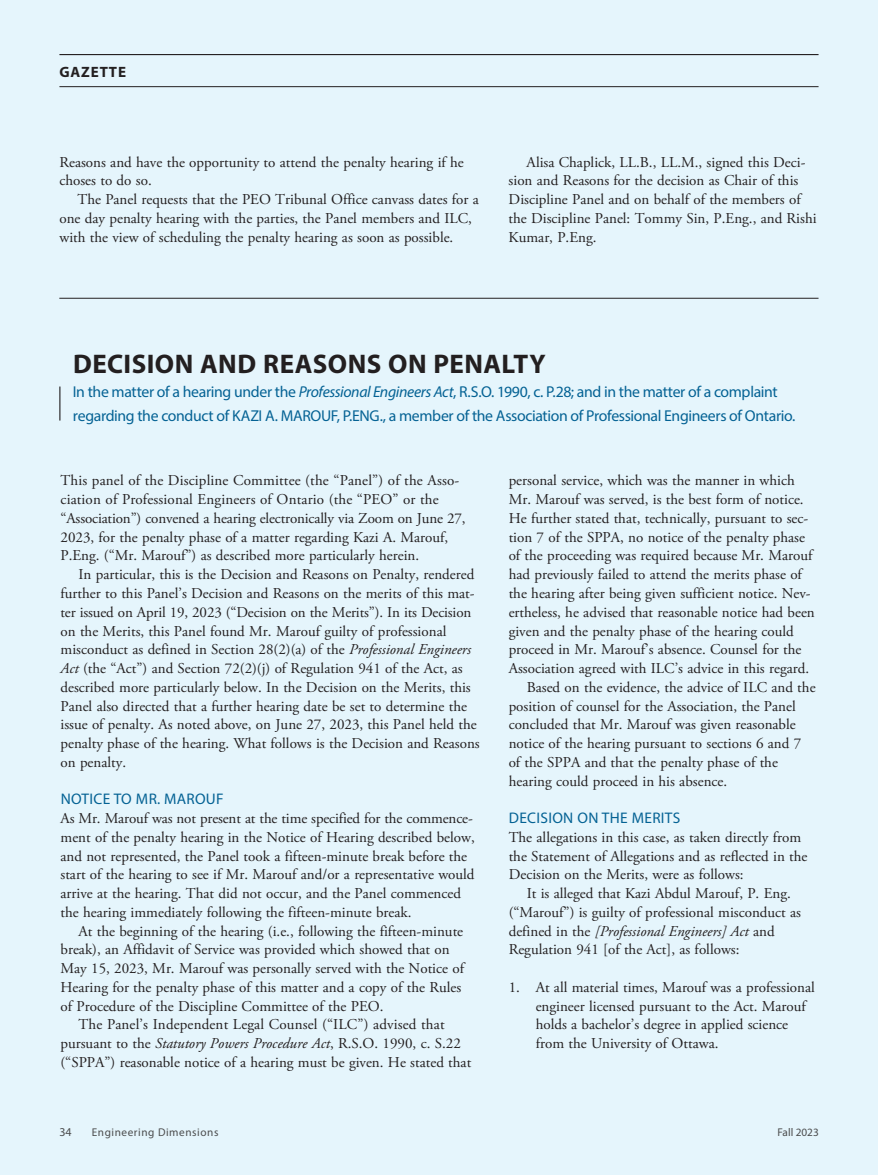
<style>
.page{position:relative;width:878px;height:1175px;background:#fff}
.page>*{position:absolute;margin:0;border:0;box-sizing:border-box;transform-origin:0 0}
.Head_2022{font:700 27px "Myriad Pro";letter-spacing:.015em;color:#231f20}
.Gazette_Deck_2022{font:15.75px/24px "Myriad Pro";letter-spacing:-.025em;color:#046294}
.Gazette_Subhead__1_2023{font:15.3px "Myriad Pro";letter-spacing:.02em;color:#046294}
.Body_Gar{font:15px/18.8px "Adobe Garamond Pro";color:#231f20}
.Body_Gar_No_Indent{font:15px/18.8px "Adobe Garamond Pro";color:#231f20}
.Body_Gar_List__1a{font:15px/18.8px "Adobe Garamond Pro";color:#231f20}
.t1{font:700 15px "Myriad Pro";letter-spacing:.06em;color:#231f20}
.t2{font:12px "Myriad Pro";color:#4b4c4d}
.t3{font:11.25px "Myriad Pro";letter-spacing:.05em;color:#4b4c4d}
.t4{font:11.25px "Myriad Pro";color:#4b4c4d}
.s1{font-style:italic}
</style>
<div class="page">
<div style="left:0;top:0;width:878px;height:1174px;background:#e5f5fc"></div>
<hr style="left:59px;top:54px;width:759px;height:1px;background:#231f20">
<hr style="left:59px;top:86px;width:759px;height:1px;background:#231f20">
<hr style="left:59px;top:386px;width:1px;height:34px;background:#231f20">
<hr style="left:59px;top:298px;width:759px;height:1px;background:#231f20">
<p class="t1" style="left:59px;top:62px;width:68px">GAZETTE</p>
<p class="Body_Gar_No_Indent" style="left:59px;top:153px;width:406px">Reasons and have the opportunity to attend the penalty hearing if he choses to do so.</p>
<p class="Body_Gar" style="left:59px;top:190px;width:421px;text-indent:18px">The Panel requests that the PEO Tribunal Office canvass dates for a one day penalty hearing with the parties, the Panel members and ILC, with the view of scheduling the penalty hearing as soon as possible.</p>
<p class="Body_Gar" style="left:508px;top:153px;width:309px;text-indent:18px">Alisa Chaplick, LL.B., LL.M., signed this Deci&shy;sion and Reasons for the decision as Chair of this Discipline Panel and on behalf of the members of the Discipline Panel: Tommy Sin, P.Eng., and Rishi Kumar, P.Eng.</p>
<p class="Head_2022" style="left:73px;top:346px;width:474px">DECISION AND REASONS ON PENALTY</p>
<p class="Gazette_Deck_2022" style="left:73px;top:379px;width:724px">In the matter of a hearing under the <span class="s1">Professional Engineers Act</span>, R.S.O. 1990, c. P.28; and in the matter of a complaint regarding the conduct of KAZI A. MAROUF, P.ENG., a member of the Association of Professional Engineers of Ontario.</p>
<p class="Body_Gar_No_Indent" style="left:60px;top:472px;width:406px">This panel of the Discipline Committee (the “Panel”) of the Asso&shy;ciation of Professional Engineers of Ontario (the “PEO” or the “Association”) convened a hearing electronically via Zoom on June 27, 2023, for the penalty phase of a matter regarding Kazi A. Marouf, P.Eng. (“Mr. Marouf”) as described more particularly herein.</p>
<p class="Body_Gar" style="left:60px;top:565px;width:421px;text-indent:18px">In particular, this is the Decision and Reasons on Penalty, rendered further to this Panel’s Decision and Reasons on the merits of this mat&shy;ter issued on April 19, 2023 (“Decision on the Merits”). In its Decision on the Merits, this Panel found Mr. Marouf guilty of professional misconduct as defined in Section 28(2)(a) of the <span class="s1">Professional Engineers Act</span> (the “Act”) and Section 72(2)(j) of Regulation 941 of the Act, as described more particularly below. In the Decision on the Merits, this Panel also directed that a further hearing date be set to determine the issue of penalty. As noted above, on June 27, 2023, this Panel held the penalty phase of the hearing. What follows is the Decision and Reasons on penalty.</p>
<p class="Gazette_Subhead__1_2023" style="left:61px;top:789px;width:164px">NOTICE TO MR. MAROUF</p>
<p class="Body_Gar_No_Indent" style="left:60px;top:809px;width:416px">As Mr. Marouf was not present at the time specified for the commence&shy;ment of the penalty hearing in the Notice of Hearing described below, and not represented, the Panel took a fifteen-minute break before the start of the hearing to see if Mr. Marouf and/or a representative would arrive at the hearing. That did not occur, and the Panel commenced the hearing immediately following the fifteen-minute break.</p>
<p class="Body_Gar" style="left:60px;top:922px;width:405px;text-indent:18px">At the beginning of the hearing (i.e., following the fifteen-minute break), an Affidavit of Service was provided which showed that on May 15, 2023, Mr. Marouf was personally served with the Notice of Hearing for the penalty phase of this matter and a copy of the Rules of Procedure of the Discipline Committee of the PEO.</p>
<p class="Body_Gar" style="left:60px;top:1015px;width:412px;text-indent:18px">The Panel’s Independent Legal Counsel (“ILC”) advised that pursuant to the <span class="s1">Statutory Powers Procedure Act</span>, R.S.O. 1990, c. S.22 (“SPPA”) reasonable notice of a hearing must be given. He stated that</p>
<p class="Body_Gar" style="left:508px;top:472px;width:308px">personal service, which was the manner in which Mr. Marouf was served, is the best form of notice.<br>He further stated that, technically, pursuant to sec&shy;tion 7 of the SPPA, no notice of the penalty phase of the proceeding was required because Mr. Marouf had previously failed to attend the merits phase of the hearing after being given sufficient notice. Nev&shy;ertheless, he advised that reasonable notice had been given and the penalty phase of the hearing could proceed in Mr. Marouf’s absence. Counsel for the Association agreed with ILC’s advice in this regard.</p>
<p class="Body_Gar" style="left:508px;top:678px;width:308px;text-indent:18px">Based on the evidence, the advice of ILC and the position of counsel for the Association, the Panel concluded that Mr. Marouf was given reasonable notice of the hearing pursuant to sections 6 and 7 of the SPPA and that the penalty phase of the hearing could proceed in his absence.</p>
<p class="Gazette_Subhead__1_2023" style="left:509px;top:808px;width:173px">DECISION ON THE MERITS</p>
<p class="Body_Gar_No_Indent" style="left:508px;top:828px;width:300px">The allegations in this case, as taken directly from the Statement of Allegations and as reflected in the<br>Decision on the Merits, were as follows:</p>
<p class="Body_Gar" style="left:508px;top:884px;width:294px;text-indent:18px">It is alleged that Kazi Abdul Marouf, P. Eng. (“Marouf”) is guilty of professional misconduct as defined in the <span class="s1">[Professional Engineers] Act</span> and Regulation 941 [of the Act], as follows:</p>
<p class="Body_Gar_List__1a" style="left:535px;top:978px;width:280px;text-indent:-27px">1. At all material times, Marouf was a professional engineer licensed pursuant to the Act. Marouf holds a bachelor’s degree in applied science from the University of Ottawa.</p>
<p class="t2" style="left:59px;top:1124px;width:14px">34</p>
<p class="t3" style="left:92px;top:1124px;width:128px">Engineering Dimensions</p>
<p class="t4" style="left:777px;top:1124px;width:43px">Fall 2023</p>
</div>
